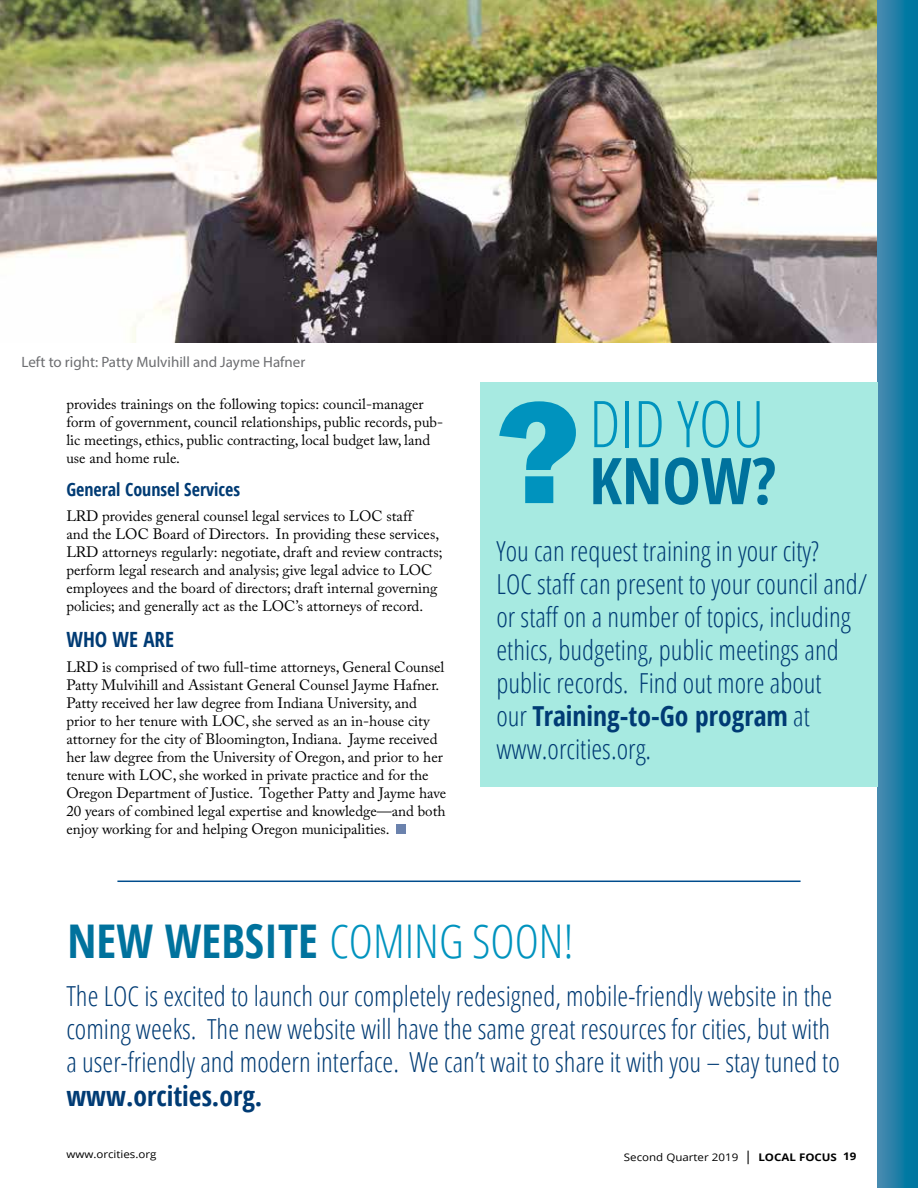
<style>
.page{position:relative;width:918px;height:1188px;background:#fff}
.page>*{position:absolute;margin:0;border:0;box-sizing:border-box;transform-origin:0 0}
.t1{font:800 150.3px "Franklin Gothic";color:#0093be}
.t2{font:300 condensed 64.5px "Open Sans";color:#0093be}
.t3{font:700 condensed 64.5px "Open Sans";color:#00729d}
.t4{font:300 condensed 46.5px "Open Sans";color:#0093be}
.t5{font:300 condensed 27.6px/33.2px "Open Sans";color:#003b74}
.t6{font:700 condensed 27.6px "Open Sans";color:#003b74}
.t7{font:700 condensed 21px "Open Sans";color:#003b74}
.t8{font:700 condensed 18px "Open Sans";color:#003b74}
.t9{font:15px/18px "Adobe Caslon Pro";color:#000}
.t10{font:15px "Myriad Pro";color:#6d6e71}
.t11{font:10.5px "Open Sans";color:#000;scale:1.1 1}
.s1{font-weight:700}
.s2{font-weight:700;color:#00729d}
.s3{font-size:13.5px}
</style>
<div class="page">
<div style="left:396px;top:824px;width:10px;height:10px;background:#6b82ad"></div>
<img style="left:0;top:0;width:877px;height:342px">
<svg style="left:0;top:0;width:1px;height:122px"></svg>
<div style="left:877px;top:0;width:41px;height:1188px;background:linear-gradient(to right,#4b8ab0,#00739e)"></div>
<div style="left:480px;top:382px;width:397px;height:405px;background:#a7eae1"></div>
<hr style="left:117px;top:881px;width:684px;height:1px;background:#004d8d">
<p class="t10" style="left:22px;top:353px;width:285px">Left to right: Patty Mulvihill and Jayme Hafner</p>
<p class="t9" style="left:66px;top:395px;width:378px">provides trainings on the following topics: council-manager form of government, council relationships, public records, pub&shy;lic meetings, ethics, public contracting, local budget law, land use and home rule.</p>
<p class="t8" style="left:66px;top:477px;width:175px">General Counsel Services</p>
<p class="t9" style="left:66px;top:507px;width:378px">LRD provides general counsel legal services to LOC staff<br>and the LOC Board of Directors. In providing these services, LRD attorneys regularly: negotiate, draft and review contracts; perform legal research and analysis; give legal advice to LOC employees and the board of directors; draft internal governing policies; and generally act as the LOC’s attorneys of record.</p>
<h3 class="t7" style="left:66px;top:625px;width:109px">WHO WE ARE</h3>
<p class="t9" style="left:66px;top:657px;width:381px">LRD is comprised of two full-time attorneys, General Counsel Patty Mulvihill and Assistant General Counsel Jayme Hafner.<br>Patty received her law degree from Indiana University, and prior to her tenure with LOC, she served as an in-house city attorney for the city of Bloomington, Indiana. Jayme received her law degree from the University of Oregon, and prior to her tenure with LOC, she worked in private practice and for the Oregon Department of Justice. Together Patty and Jayme have 20 years of combined legal expertise and knowledge—and both enjoy working for and helping Oregon municipalities.</p>
<h1 class="t1" style="left:498px;top:355px;width:84px">?</h1>
<h2 class="t2" style="left:589px;top:380px;width:176px">DID YOU</h2>
<h2 class="t3" style="left:589px;top:436px;width:189px">KNOW?</h2>
<p class="t5" style="left:496px;top:533px;width:373px">You can request training in your city?<br>LOC staff can present to your council and/ or staff on a number of topics, including ethics, budgeting, public meetings and public records. Find out more about<br>our <span class="s1">Training-to-Go program</span> at www.orcities.org.</p>
<h3 class="t4" style="left:68px;top:910px;width:508px"><span class="s2">NEW WEBSITE</span> COMING SOON!</h3>
<p class="t5" style="left:66px;top:979px;width:775px">The LOC is excited to launch our completely redesigned, mobile-friendly website in the coming weeks. The new website will have the same great resources for cities, but with a user-friendly and modern interface. We can’t wait to share it with you – stay tuned to</p>
<h3 class="t6" style="left:66px;top:1076px;width:198px">www.orcities.org.</h3>
<p class="t11" style="left:66px;top:1147px;width:84px">www.orcities.org</p>
<p class="t11" style="left:624px;top:1150px;width:213px">Second Quarter 2019 <span class="s3">|</span> <span class="s1">LOCAL FOCUS 19</span></p>
</div>
